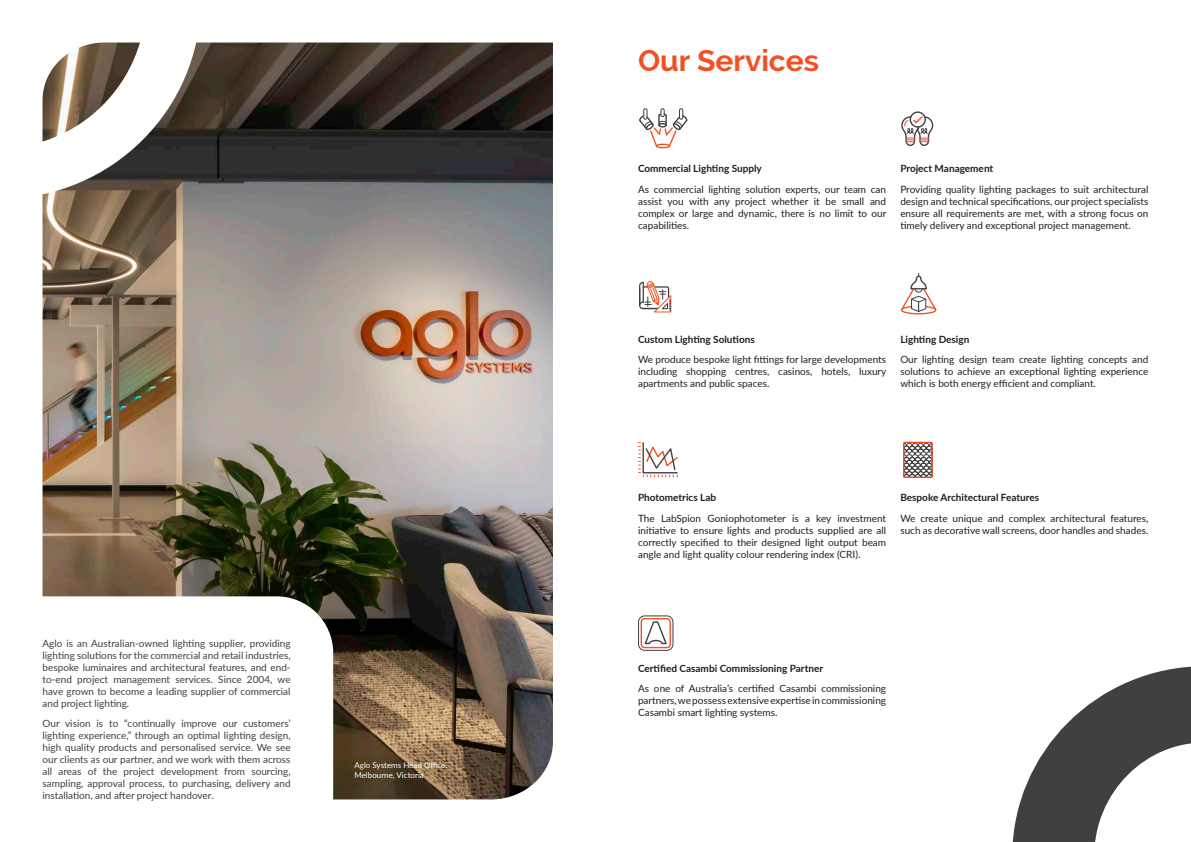
<style>
.page{position:relative;width:1191px;height:842px;background:#fff}
.page>*{position:absolute;margin:0;border:0;box-sizing:border-box;transform-origin:0 0}
.t1{font:700 30px "Raleway";color:#f15122}
.t2{font:10px/12px "Lato";color:#211d1e;text-align:justify}
.t3{font:10px/12px "Lato";color:#413f41;text-align:justify}
.t4{font:700 10px "Lato";color:#211d1e}
.t5{font:8px/10px "Lato";color:#fff}
</style>
<div class="page">
<div style="left:638px;top:615px;width:35px;height:36px;border:1px solid #413f41;border-radius:6px"></div>
<div style="left:640px;top:618px;width:31px;height:30px;border:1px solid #f15122;border-radius:3px"></div>
<svg style="left:644px;top:621px;width:23px;height:24px"></svg>
<svg style="left:1013px;top:666px;width:178px;height:176px"></svg>
<img style="left:43px;top:43px;width:510px;height:756px">
<svg style="left:42px;top:596px;width:291px;height:203px"></svg>
<svg style="left:42px;top:42px;width:186px;height:182px"></svg>
<svg style="left:639px;top:108px;width:49px;height:41px"></svg>
<div style="left:656px;top:144px;width:14px;height:4px;border:1px solid #f15122;border-radius:50%"></div>
<svg style="left:638px;top:442px;width:40px;height:35px"></svg>
<svg style="left:903px;top:441px;width:30px;height:37px"></svg>
<div style="left:901px;top:306px;width:35px;height:8px;border:1px solid #f15122;border-radius:50%"></div>
<svg style="left:901px;top:273px;width:36px;height:40px"></svg>
<svg style="left:901px;top:111px;width:33px;height:35px"></svg>
<svg style="left:639px;top:281px;width:33px;height:32px"></svg>
<p class="t3" style="left:43px;top:637px;width:250px">Aglo is an Australian-owned lighting supplier, providing lighting solutions for the commercial and retail industries, bespoke luminaires and architectural features, and end&shy;to-end project management services. Since 2004, we have grown to become a leading supplier of commercial and project lighting.</p>
<p class="t3" style="left:43px;top:717px;width:250px">Our vision is to “continually improve our customers’ lighting experience,” through an optimal lighting design, high quality products and personalised service. We see our clients as our partner, and we work with them across all areas of the project development from sourcing, sampling, approval process, to purchasing, delivery and installation, and after project handover.</p>
<p class="t5" style="left:354px;top:760px;width:94px">Aglo Systems Head Office.<br>Melbourne, Victoria</p>
<h1 class="t1" style="left:638px;top:49px;width:183px">Our Services</h1>
<p class="t4" style="left:638px;top:161px;width:125px">Commercial Lighting Supply</p>
<p class="t2" style="left:638px;top:183px;width:250px">As commercial lighting solution experts, our team can assist you with any project whether it be small and complex or large and dynamic, there is no limit to our capabilities.</p>
<p class="t4" style="left:900px;top:161px;width:94px">Project Management</p>
<p class="t2" style="left:900px;top:183px;width:250px">Providing quality lighting packages to suit architectural design and technical specifications, our project specialists ensure all requirements are met, with a strong focus on timely delivery and exceptional project management.</p>
<p class="t4" style="left:638px;top:332px;width:118px">Custom Lighting Solutions</p>
<p class="t2" style="left:638px;top:353px;width:250px">We produce bespoke light fittings for large developments including shopping centres, casinos, hotels, luxury apartments and public spaces.</p>
<p class="t4" style="left:900px;top:332px;width:71px">Lighting Design</p>
<p class="t2" style="left:900px;top:353px;width:250px">Our lighting design team create lighting concepts and solutions to achieve an exceptional lighting experience which is both energy efficient and compliant.</p>
<p class="t4" style="left:638px;top:490px;width:80px">Photometrics Lab</p>
<p class="t2" style="left:638px;top:511px;width:250px">The LabSpion Goniophotometer is a key investment initiative to ensure lights and products supplied are all correctly specified to their designed light output beam angle and light quality colour rendering index (CRI).</p>
<p class="t4" style="left:900px;top:490px;width:140px">Bespoke Architectural Features</p>
<p class="t2" style="left:900px;top:513px;width:250px">We create unique and complex architectural features, such as decorative wall screens, door handles and shades.</p>
<p class="t4" style="left:638px;top:660px;width:187px">Certified Casambi Commissioning Partner</p>
<p class="t2" style="left:638px;top:682px;width:250px">As one of Australia’s certified Casambi commissioning partners, we possess extensive expertise in commissioning Casambi smart lighting systems.</p>
</div>
